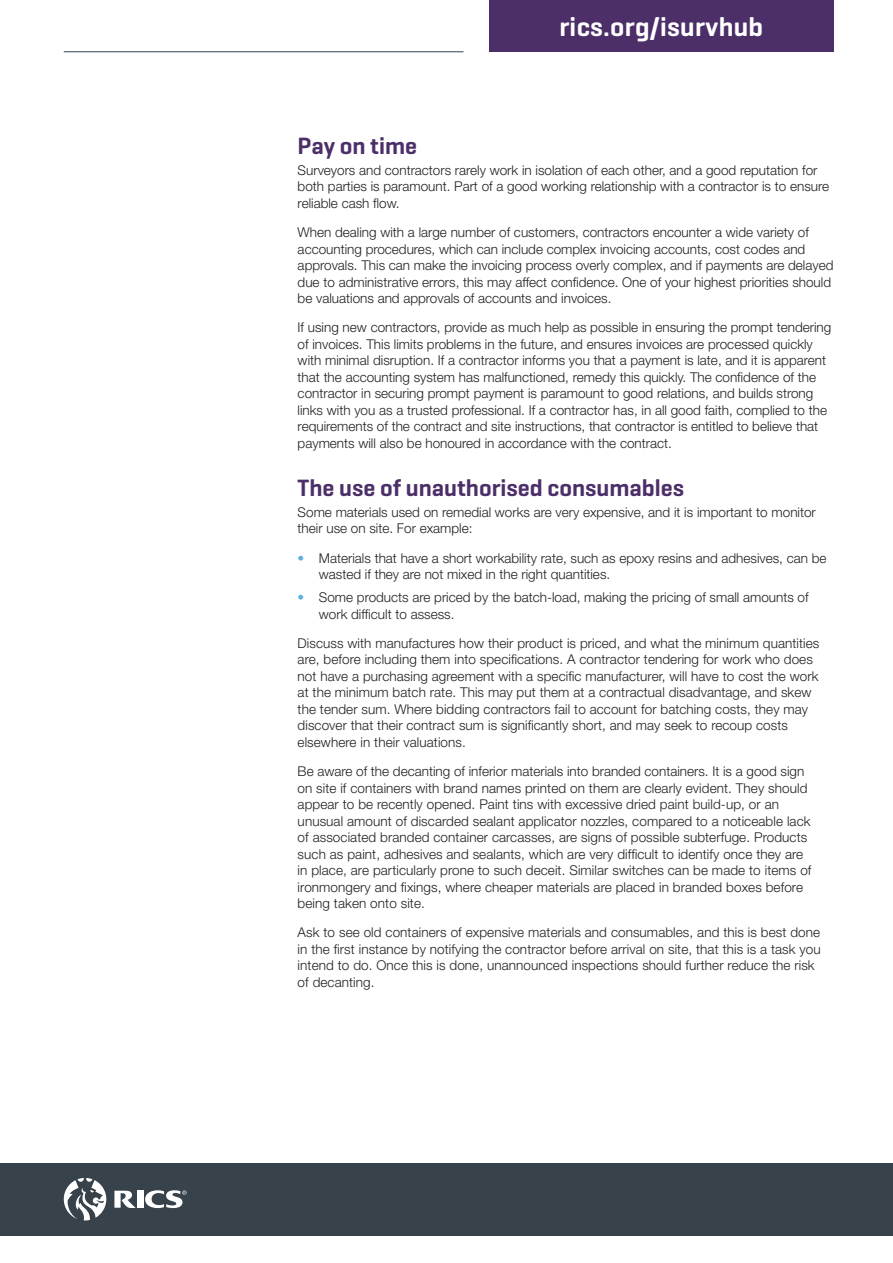
<style>
.page{position:relative;width:893px;height:1263px;background:#fff}
.page>*{position:absolute;margin:0;border:0;box-sizing:border-box;transform-origin:0 0}
.t1{font:600 27px "Geogrotesque";letter-spacing:.01em;color:#fff}
.t2{font:600 24px "Geogrotesque";color:#4c2f69}
.t3{font:300 13.5px/16.5px "Helvetica Neue LT";color:#231f20}
.s1{color:#5eaee1}
</style>
<div class="page">
<div style="left:489px;top:0;width:344px;height:51px;background:#4c2f69"></div>
<hr style="left:64px;top:51px;width:399px;height:1px;background:#37424b">
<div style="left:0;top:1163px;width:893px;height:72px;background:#37424b"></div>
<svg style="left:64px;top:1178px;width:42px;height:42px"></svg>
<svg style="left:145px;top:1190px;width:42px;height:18px"></svg>
<svg style="left:114px;top:1191px;width:22px;height:17px"></svg>
<div style="left:137px;top:1191px;width:6px;height:17px;background:#fff"></div>
<h1 class="t1" style="left:559px;top:14px;width:205px">rics.org/isurvhub</h1>
<h2 class="t2" style="left:298px;top:135px;width:121px">Pay on time</h2>
<p class="t3" style="left:298px;top:163px;width:533px">Surveyors and contractors rarely work in isolation of each other, and a good reputation for both parties is paramount. Part of a good working relationship with a contractor is to ensure reliable cash flow.</p>
<p class="t3" style="left:298px;top:226px;width:537px">When dealing with a large number of customers, contractors encounter a wide variety of accounting procedures, which can include complex invoicing accounts, cost codes and approvals. This can make the invoicing process overly complex, and if payments are delayed due to administrative errors, this may affect confidence. One of your highest priorities should be valuations and approvals of accounts and invoices.</p>
<p class="t3" style="left:298px;top:321px;width:535px">If using new contractors, provide as much help as possible in ensuring the prompt tendering of invoices. This limits problems in the future, and ensures invoices are processed quickly with minimal disruption. If a contractor informs you that a payment is late, and it is apparent that the accounting system has malfunctioned, remedy this quickly. The confidence of the contractor in securing prompt payment is paramount to good relations, and builds strong links with you as a trusted professional. If a contractor has, in all good faith, complied to the requirements of the contract and site instructions, that contractor is entitled to believe that payments will also be honoured in accordance with the contract.</p>
<h2 class="t2" style="left:298px;top:477px;width:388px">The use of unauthorised consumables</h2>
<p class="t3" style="left:298px;top:505px;width:520px">Some materials used on remedial works are very expensive, and it is important to monitor their use on site. For example:</p>
<p class="t3" style="left:319px;top:551px;width:509px;text-indent:-21px"><span class="s1">•</span> Materials that have a short workability rate, such as epoxy resins and adhesives, can be wasted if they are not mixed in the right quantities.</p>
<p class="t3" style="left:319px;top:591px;width:491px;text-indent:-21px"><span class="s1">•</span> Some products are priced by the batch-load, making the pricing of small amounts of work difficult to assess.</p>
<p class="t3" style="left:298px;top:636px;width:523px">Discuss with manufactures how their product is priced, and what the minimum quantities are, before including them into specifications. A contractor tendering for work who does not have a purchasing agreement with a specific manufacturer, will have to cost the work at the minimum batch rate. This may put them at a contractual disadvantage, and skew the tender sum. Where bidding contractors fail to account for batching costs, they may discover that their contract sum is significantly short, and may seek to recoup costs elsewhere in their valuations.</p>
<p class="t3" style="left:298px;top:765px;width:515px">Be aware of the decanting of inferior materials into branded containers. It is a good sign on site if containers with brand names printed on them are clearly evident. They should appear to be recently opened. Paint tins with excessive dried paint build-up, or an unusual amount of discarded sealant applicator nozzles, compared to a noticeable lack of associated branded container carcasses, are signs of possible subterfuge. Products such as paint, adhesives and sealants, which are very difficult to identify once they are in place, are particularly prone to such deceit. Similar switches can be made to items of ironmongery and fixings, where cheaper materials are placed in branded boxes before being taken onto site.</p>
<p class="t3" style="left:298px;top:926px;width:525px">Ask to see old containers of expensive materials and consumables, and this is best done in the first instance by notifying the contractor before arrival on site, that this is a task you intend to do. Once this is done, unannounced inspections should further reduce the risk of decanting.</p>
</div>
